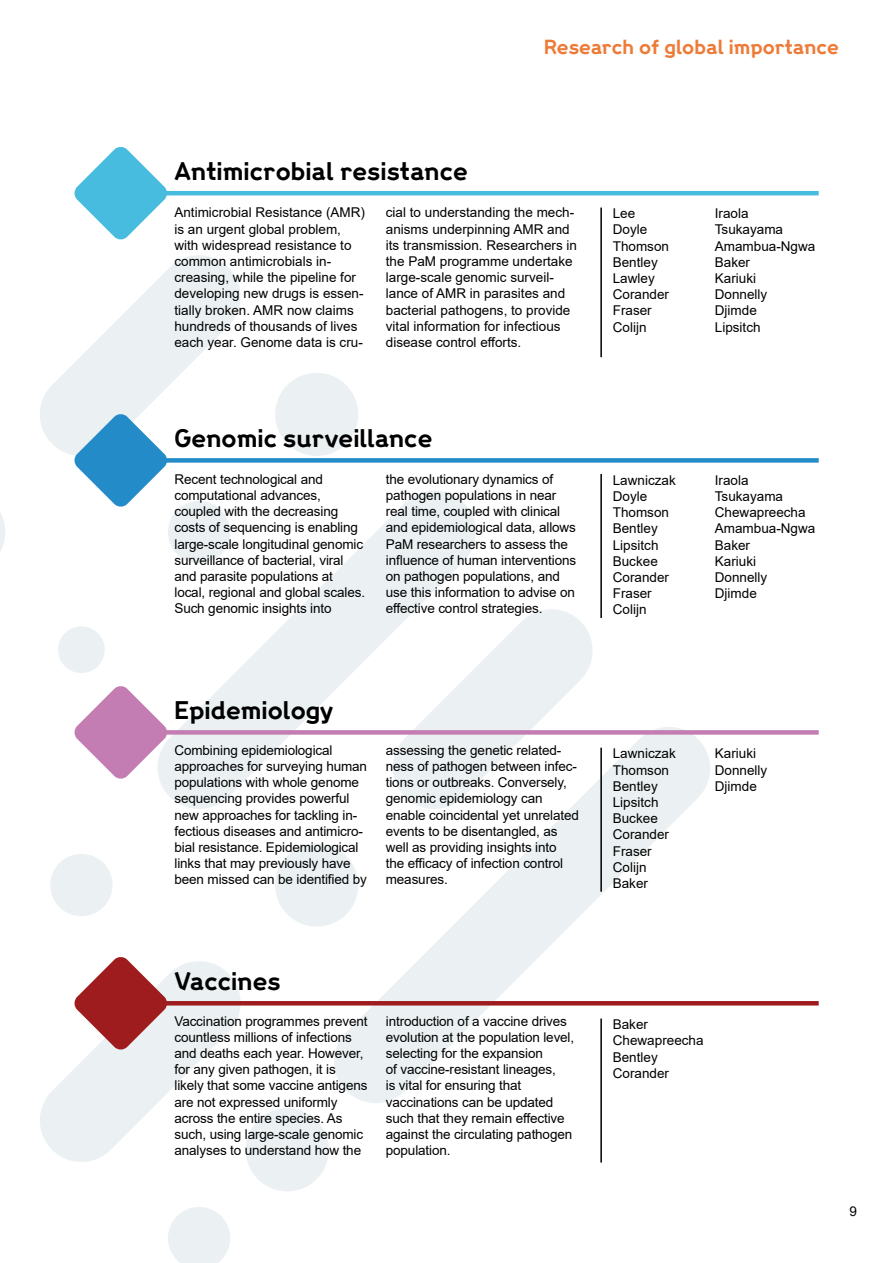
<style>
.page{position:relative;width:893px;height:1263px;background:#fff}
.page>*{position:absolute;margin:0;border:0;box-sizing:border-box;transform-origin:0 0}
.t1{font:700 22.5px "Wellcome";color:#000}
.t2{font:700 18px "Wellcome";color:#ed7b38}
.t3{font:13.5px/16.2px "Arial";letter-spacing:-.01em;color:#000}
</style>
<div class="page">
<svg style="left:480px;top:609px;width:113px;height:114px"></svg>
<svg style="left:275px;top:844px;width:55px;height:83px"></svg>
<svg style="left:159px;top:491px;width:321px;height:318px"></svg>
<svg style="left:50px;top:854px;width:62px;height:62px"></svg>
<svg style="left:168px;top:1207px;width:62px;height:56px"></svg>
<svg style="left:275px;top:373px;width:83px;height:83px"></svg>
<svg style="left:58px;top:626px;width:47px;height:47px"></svg>
<svg style="left:0;top:513px;width:5px;height:38px"></svg>
<svg style="left:330px;top:723px;width:380px;height:380px"></svg>
<svg style="left:74px;top:147px;width:94px;height:93px"></svg>
<hr style="left:121px;top:191px;width:698px;height:4px;background:#48bcde">
<hr style="left:600px;top:208px;width:2px;height:149px;background:#000">
<svg style="left:40px;top:255px;width:205px;height:311px"></svg>
<div style="left:121px;top:458px;width:698px;height:5px;background:#248bc9"></div>
<hr style="left:600px;top:474px;width:2px;height:144px;background:#000">
<svg style="left:74px;top:685px;width:94px;height:94px"></svg>
<div style="left:121px;top:730px;width:698px;height:5px;background:#c37db3"></div>
<hr style="left:600px;top:748px;width:2px;height:144px;background:#000">
<svg style="left:40px;top:956px;width:293px;height:235px"></svg>
<hr style="left:121px;top:1001px;width:698px;height:4px;background:#9e1c1e">
<hr style="left:600px;top:1018px;width:2px;height:144px;background:#000">
<h2 class="t2" style="left:544px;top:35px;width:296px">Research of global importance</h2>
<h1 class="t1" style="left:174px;top:155px;width:295px">Antimicrobial resistance</h1>
<p class="t3" style="left:174px;top:204px;width:192px">Antimicrobial Resistance (AMR) is an urgent global problem, with widespread resistance to common antimicrobials in&shy;creasing, while the pipeline for developing new drugs is essen&shy;tially broken. AMR now claims hundreds of thousands of lives each year. Genome data is cru-</p>
<p class="t3" style="left:386px;top:204px;width:193px">cial to understanding the mech&shy;anisms underpinning AMR and its transmission. Researchers in the PaM programme undertake large-scale genomic surveil&shy;lance of AMR in parasites and bacterial pathogens, to provide vital information for infectious disease control efforts.</p>
<p class="t3" style="left:613px;top:205px;width:58px">Lee<br>Doyle<br>Thomson<br>Bentley<br>Lawley<br>Corander<br>Fraser<br>Colijn</p>
<p class="t3" style="left:715px;top:205px;width:102px">Iraola<br>Tsukayama<br>Amambua-Ngwa<br>Baker<br>Kariuki<br>Donnelly<br>Djimde<br>Lipsitch</p>
<h1 class="t1" style="left:174px;top:423px;width:259px">Genomic surveillance</h1>
<p class="t3" style="left:174px;top:471px;width:192px">Recent technological and computational advances, coupled with the decreasing costs of sequencing is enabling large-scale longitudinal genomic surveillance of bacterial, viral and parasite populations at local, regional and global scales.<br>Such genomic insights into</p>
<p class="t3" style="left:386px;top:471px;width:192px">the evolutionary dynamics of pathogen populations in near real time, coupled with clinical and epidemiological data, allows<br>PaM researchers to assess the influence of human interventions on pathogen populations, and use this information to advise on effective control strategies.</p>
<p class="t3" style="left:613px;top:472px;width:65px">Lawniczak<br>Doyle<br>Thomson<br>Bentley<br>Lipsitch<br>Buckee<br>Corander<br>Fraser<br>Colijn</p>
<p class="t3" style="left:715px;top:472px;width:102px">Iraola<br>Tsukayama<br>Chewapreecha<br>Amambua-Ngwa<br>Baker<br>Kariuki<br>Donnelly<br>Djimde</p>
<h1 class="t1" style="left:174px;top:695px;width:160px">Epidemiology</h1>
<p class="t3" style="left:174px;top:742px;width:194px">Combining epidemiological approaches for surveying human populations with whole genome sequencing provides powerful new approaches for tackling in&shy;fectious diseases and antimicro&shy;bial resistance. Epidemiological links that may previously have been missed can be identified by</p>
<p class="t3" style="left:386px;top:742px;width:195px">assessing the genetic related&shy;ness of pathogen between infec&shy;tions or outbreaks. Conversely, genomic epidemiology can enable coincidental yet unrelated events to be disentangled, as well as providing insights into<br>the efficacy of infection control measures.</p>
<p class="t3" style="left:613px;top:745px;width:65px">Lawniczak<br>Thomson<br>Bentley<br>Lipsitch<br>Buckee<br>Corander<br>Fraser<br>Colijn<br>Baker</p>
<p class="t3" style="left:715px;top:745px;width:54px">Kariuki<br>Donnelly<br>Djimde</p>
<h1 class="t1" style="left:174px;top:965px;width:108px">Vaccines</h1>
<p class="t3" style="left:174px;top:1013px;width:195px">Vaccination programmes prevent countless millions of infections and deaths each year. However, for any given pathogen, it is likely that some vaccine antigens are not expressed uniformly across the entire species. As such, using large-scale genomic analyses to understand how the</p>
<p class="t3" style="left:386px;top:1013px;width:190px">introduction of a vaccine drives evolution at the population level, selecting for the expansion<br>of vaccine-resistant lineages,<br>is vital for ensuring that vaccinations can be updated such that they remain effective against the circulating pathogen population.</p>
<p class="t3" style="left:613px;top:1016px;width:92px">Baker<br>Chewapreecha<br>Bentley<br>Corander</p>
<p class="t3" style="left:849px;top:1202px;width:9px">9</p>
</div>
